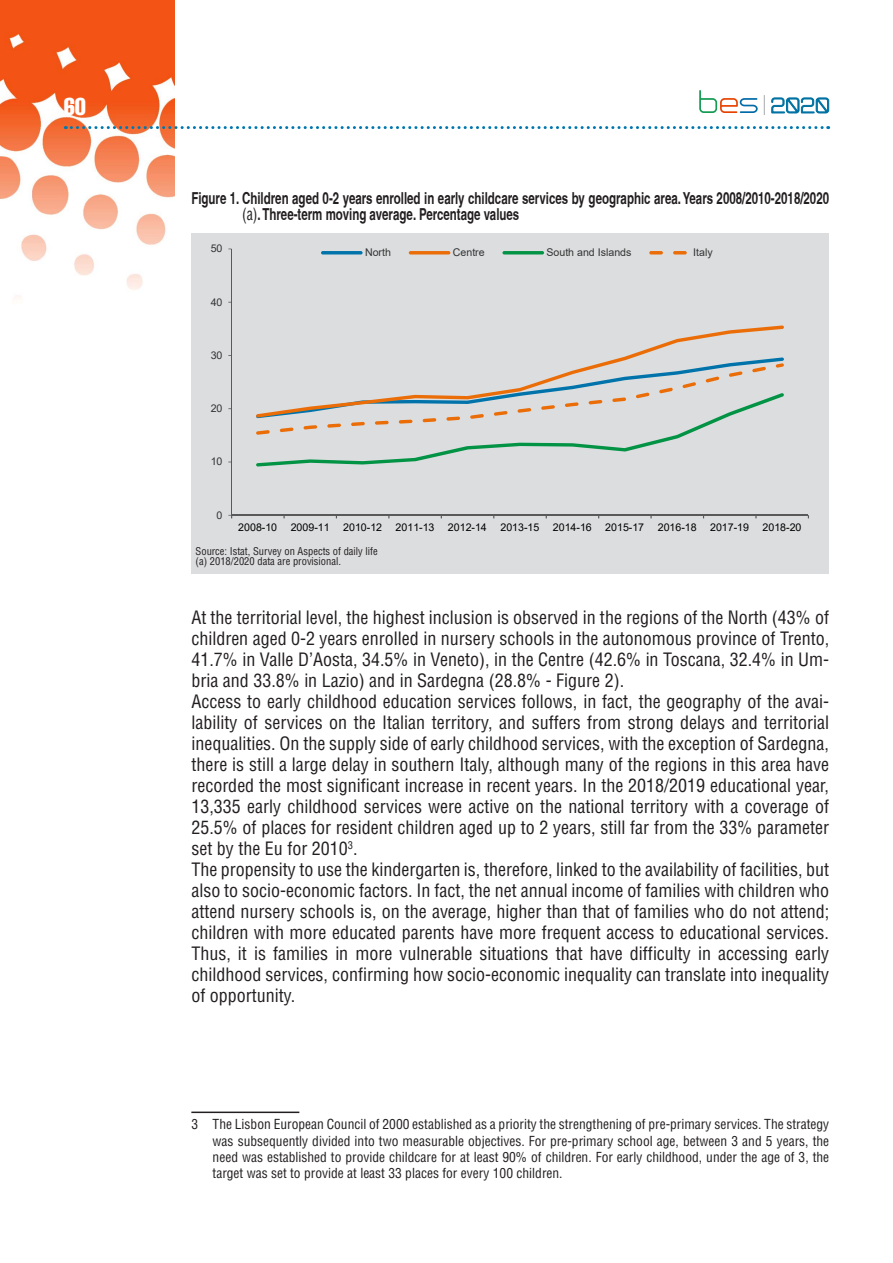
<style>
.page{position:relative;width:893px;height:1263px;background:#fff}
.page>*{position:absolute;margin:0;border:0;box-sizing:border-box;transform-origin:0 0}
.t1{font:24px "Helvetica LT Std Comp";color:#fff}
.t2{font:condensed 18px/21px "Helvetica LT Std";color:#231f20}
.t3{font:700 condensed 16.5px/16.5px "Helvetica";color:#231f20;scale:.85 1}
.t4{font:condensed 13.5px/16.2px "Helvetica LT Std";color:#231f20;text-align:justify}
.t5{font:10.65px "Arial";color:#000}
.t6{font:10.65px "Arial";color:#333}
.t7{font:condensed 10.5px/10.5px "Helvetica LT Std";color:#231f20}
.s1{font-family:"Helvetica LT Std";font-weight:400}
</style>
<div class="page">
<img style="left:0;top:0;width:174px;height:299px">
<svg style="left:65px;top:126px;width:764px;height:3px"></svg>
<svg style="left:764px;top:95px;width:1px;height:20px"></svg>
<svg style="left:699px;top:90px;width:59px;height:23px"></svg>
<svg style="left:771px;top:97px;width:58px;height:17px"></svg>
<hr style="left:191px;top:1111px;width:108px;height:2px;background:#231f20">
<div style="left:191px;top:233px;width:638px;height:340px;background:#dcdddf"></div>
<hr style="left:231px;top:249px;width:1px;height:266px;background:#595959">
<hr style="left:232px;top:515px;width:576px;height:1px;background:#595959">
<svg style="left:624px;top:325px;width:160px;height:32px"></svg>
<svg style="left:256px;top:357px;width:528px;height:110px"></svg>
<hr style="left:321px;top:251px;width:42px;height:3px;background:#0073aa;border-radius:2px">
<hr style="left:409px;top:251px;width:41px;height:3px;background:#eb6d08;border-radius:2px">
<hr style="left:502px;top:251px;width:42px;height:3px;background:#039345;border-radius:2px">
<hr style="left:649px;top:251px;width:14px;height:3px;background:#eb6d08;border-radius:2px">
<hr style="left:673px;top:251px;width:14px;height:3px;background:#eb6d08;border-radius:2px">
<h1 class="t1" style="left:64px;top:91px;width:24px">60</h1>
<p class="t3" style="left:242px;top:189px;width:692px;text-indent:-51px">Figure 1. Children aged 0-2 years enrolled in early childcare services by geographic area. Years 2008/2010-2018/2020 <span class="s1">(a)</span>. Three-term moving average. Percentage values</p>
<p class="t6" style="left:211px;top:241px;width:13px">50</p>
<p class="t6" style="left:211px;top:294px;width:13px">40</p>
<p class="t6" style="left:365px;top:245px;width:27px">North</p>
<p class="t6" style="left:453px;top:245px;width:33px">Centre</p>
<p class="t6" style="left:546px;top:245px;width:86px">South and Islands</p>
<p class="t6" style="left:693px;top:245px;width:21px">Italy</p>
<p class="t6" style="left:211px;top:348px;width:13px">30</p>
<p class="t6" style="left:211px;top:401px;width:13px">20</p>
<p class="t6" style="left:211px;top:454px;width:13px">10</p>
<p class="t6" style="left:217px;top:507px;width:7px">0</p>
<p class="t5" style="left:238px;top:520px;width:40px">2008-10</p>
<p class="t5" style="left:291px;top:520px;width:40px">2009-11</p>
<p class="t5" style="left:343px;top:520px;width:40px">2010-12</p>
<p class="t5" style="left:396px;top:520px;width:40px">2011-13</p>
<p class="t5" style="left:448px;top:520px;width:40px">2012-14</p>
<p class="t5" style="left:500px;top:520px;width:40px">2013-15</p>
<p class="t5" style="left:553px;top:520px;width:40px">2014-16</p>
<p class="t5" style="left:605px;top:520px;width:40px">2015-17</p>
<p class="t5" style="left:658px;top:520px;width:40px">2016-18</p>
<p class="t5" style="left:710px;top:520px;width:40px">2017-19</p>
<p class="t5" style="left:763px;top:520px;width:40px">2018-20</p>
<p class="t7" style="left:196px;top:546px;width:184px">Source: Istat, Survey on Aspects of daily life (a) 2018/2020 data are provisional.</p>
<p class="t2" style="left:191px;top:607px;width:639px">At the territorial level, the highest inclusion is observed in the regions of the North (43% of children aged 0-2 years enrolled in nursery schools in the autonomous province of Trento, 41.7% in Valle D’Aosta, 34.5% in Veneto), in the Centre (42.6% in Toscana, 32.4% in Um&shy;bria and 33.8% in Lazio) and in Sardegna (28.8% - Figure 2).<br>Access to early childhood education services follows, in fact, the geography of the avai&shy;lability of services on the Italian territory, and suffers from strong delays and territorial inequalities. On the supply side of early childhood services, with the exception of Sardegna, there is still a large delay in southern Italy, although many of the regions in this area have recorded the most significant increase in recent years. In the 2018/2019 educational year, 13,335 early childhood services were active on the national territory with a coverage of 25.5% of places for resident children aged up to 2 years, still far from the 33% parameter set by the Eu for 2010<sup>3</sup>.<br>The propensity to use the kindergarten is, therefore, linked to the availability of facilities, but also to socio-economic factors. In fact, the net annual income of families with children who attend nursery schools is, on the average, higher than that of families who do not attend; children with more educated parents have more frequent access to educational services.<br>Thus, it is families in more vulnerable situations that have difficulty in accessing early childhood services, confirming how socio-economic inequality can translate into inequality of opportunity.</p>
<p class="t4" style="left:213px;top:1116px;width:618px;text-indent:-21px">3 The Lisbon European Council of 2000 established as a priority the strengthening of pre-primary services. The strategy was subsequently divided into two measurable objectives. For pre-primary school age, between 3 and 5 years, the need was established to provide childcare for at least 90% of children. For early childhood, under the age of 3, the target was set to provide at least 33 places for every 100 children.</p>
</div>
